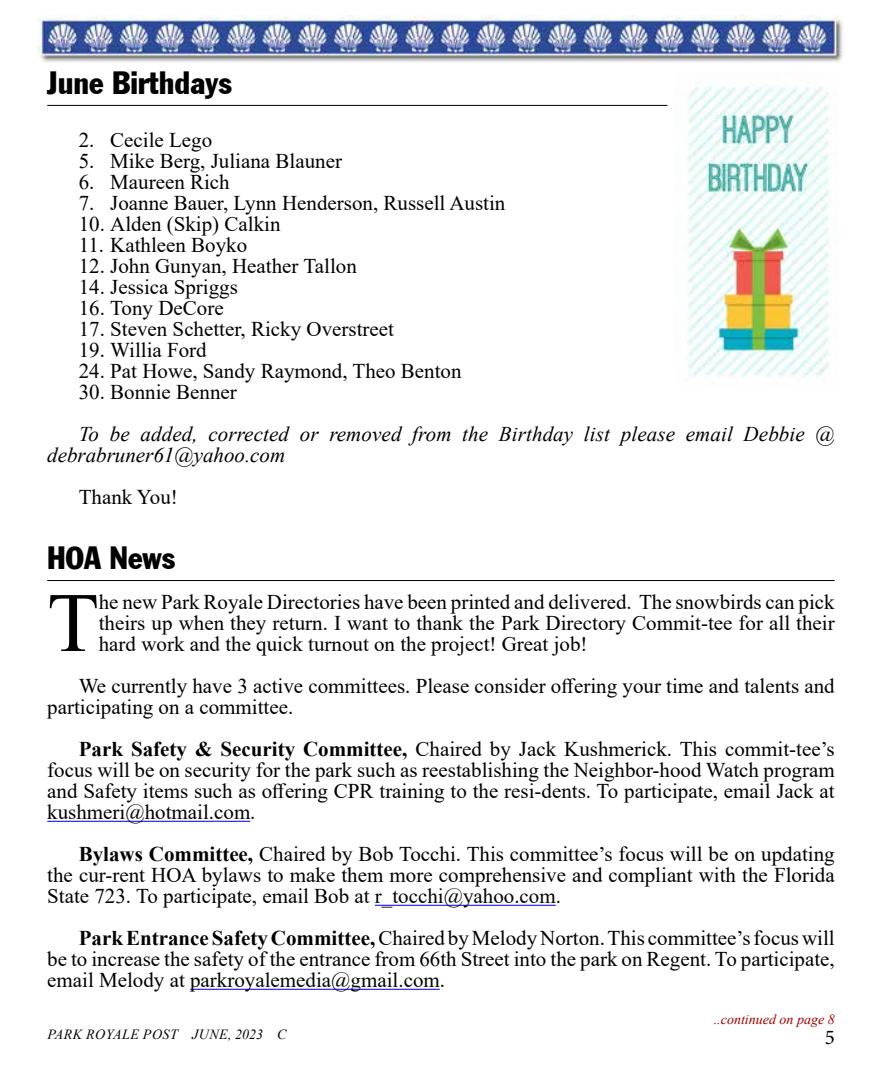
<style>
.page{position:relative;width:882px;height:1071px;background:#fff}
.page>*{position:absolute;margin:0;border:0;box-sizing:border-box;transform-origin:0 0}
.t1{font:84.35px "Times New Roman";color:#000}
.t2{font:31.5px "Franklin Gothic Condensed";color:#000}
.t3{font:21px/21px "Times New Roman";color:#000;text-align:justify}
.t4{font:italic 21px/21px "Times New Roman";letter-spacing:.005em;color:#000}
.t5{font:21px "Minion Pro";color:#000}
.t6{font:italic 14px "Times New Roman";letter-spacing:.035em;color:#000}
.t7{font:italic 14px "Times New Roman";color:#9e0000}
.s1{font-weight:700}
.s2{color:#000201}
.s3{color:#000603}
.s4{color:#000601}
</style>
<div class="page">
<img style="left:37px;top:16px;width:806px;height:46px">
<hr style="left:47px;top:105px;width:620px;height:1px;background:#000">
<img style="left:687px;top:72px;width:149px;height:304px">
<hr style="left:47px;top:580px;width:788px;height:1px;background:#000">
<hr style="left:47px;top:821px;width:203px;height:1px;background:#00f">
<hr style="left:375px;top:905px;width:181px;height:1px;background:#00f">
<hr style="left:190px;top:989px;width:250px;height:1px;background:#00f">
<h2 class="t2" style="left:47px;top:64px;width:186px">June Birthdays</h2>
<p class="t3" style="left:79px;top:129px;width:135px">2. Cecile Lego</p>
<p class="t3" style="left:79px;top:150px;width:265px">5. Mike Berg, Juliana Blauner</p>
<p class="t3" style="left:79px;top:171px;width:153px">6. Maureen Rich</p>
<p class="t3" style="left:79px;top:192px;width:428px">7. Joanne Bauer, Lynn Henderson, Russell Austin</p>
<p class="t3" style="left:79px;top:213px;width:203px">10. Alden (Skip) Calkin</p>
<p class="t3" style="left:79px;top:234px;width:170px">11. Kathleen Boyko</p>
<p class="t3" style="left:79px;top:255px;width:280px">12. John Gunyan, Heather Tallon</p>
<p class="t3" style="left:79px;top:276px;width:161px">14. Jessica Spriggs</p>
<p class="t3" style="left:79px;top:297px;width:146px">16. Tony DeCore</p>
<p class="t3" style="left:79px;top:318px;width:317px">17. Steven Schetter, Ricky Overstreet</p>
<p class="t3" style="left:79px;top:339px;width:130px">19. Willia Ford</p>
<p class="t3" style="left:79px;top:360px;width:384px">24. Pat Howe, Sandy Raymond, Theo Benton</p>
<p class="t3" style="left:79px;top:381px;width:160px">30. Bonnie Benner</p>
<p class="t4" style="left:47px;top:423px;width:789px;text-indent:32px">To be added, corrected or removed from the Birthday list please email Debbie @ debrabruner61@yahoo.com</p>
<p class="t3" style="left:79px;top:486px;width:101px">Thank You!</p>
<h2 class="t2" style="left:47px;top:539px;width:130px">HOA News</h2>
<h1 class="t1" style="left:47px;top:563px;width:53px">T</h1>
<p class="t3" style="left:99px;top:591px;width:737px">he new Park Royale Directories have been printed and delivered. The snowbirds can pick theirs up when they return. I want to thank the Park Directory Commit-tee for all their hard work and the quick turnout on the project! Great job!</p>
<p class="t3" style="left:47px;top:675px;width:789px;text-indent:31px">We currently have 3 active committees. Please consider offering your time and talents and participating on a committee.</p>
<p class="t3" style="left:47px;top:738px;width:789px;text-indent:32px"><span class="s1">Park Safety &amp; Security Committee,</span> Chaired by Jack Kushmerick. This commit-tee’s focus will be on security for the park such as reestablishing the Neighbor-hood Watch program and Safety items such as offering CPR training to the resi-dents. To participate, email Jack at <span class="s2">kushmeri@hotmail.com</span>.</p>
<p class="t3" style="left:47px;top:843px;width:789px;text-indent:32px"><span class="s1">Bylaws Committee,</span> Chaired by Bob Tocchi. This committee’s focus will be on updating the cur-rent HOA bylaws to make them more comprehensive and compliant with the Florida State 723. To participate, email Bob at <span class="s3">r_tocchi@yahoo.com</span>.</p>
<p class="t3" style="left:47px;top:927px;width:789px;text-indent:32px"><span class="s1">Park Entrance Safety Committee,</span> Chaired by Melody Norton. This committee’s focus will be to increase the safety of the entrance from 66th Street into the park on Regent. To participate, email Melody at <span class="s4">parkroyalemedia@gmail.com</span>.</p>
<p class="t7" style="left:714px;top:1009px;width:122px">..continued on page 8</p>
<p class="t6" style="left:47px;top:1024px;width:241px">PARK ROYALE POST JUNE, 2023 C</p>
<p class="t5" style="left:825px;top:1023px;width:12px">5</p>
</div>
